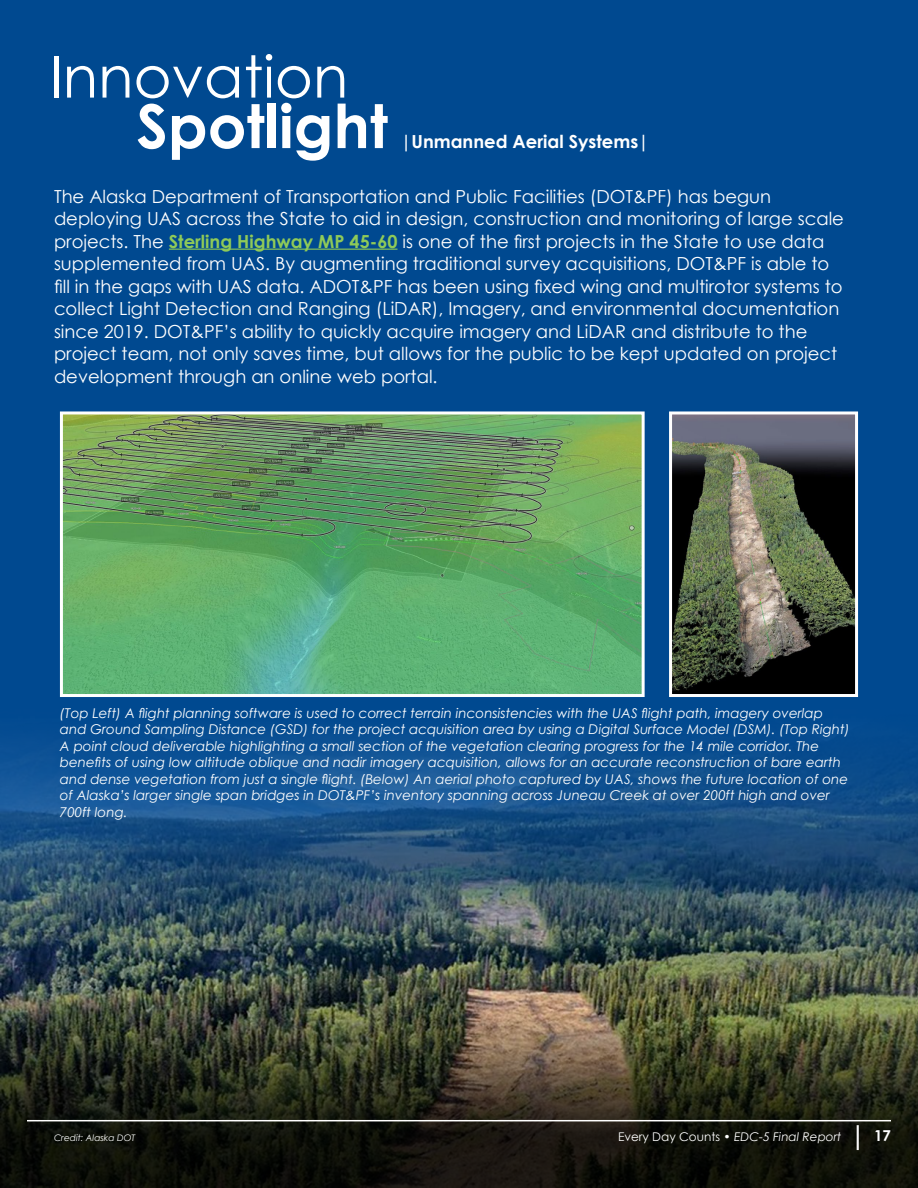
<style>
.page{position:relative;width:918px;height:1188px;background:#004990}
.page>*{position:absolute;margin:0;border:0;box-sizing:border-box;transform-origin:0 0}
.t1{font:18px/22.5px "Century Gothic";color:#fff}
.t2{font:700 18px "Century Gothic";color:#fff}
.t3{font:700 15px "Century Gothic";color:#fff}
.t4{font:italic 13.5px/16.5px "Century Gothic";color:#fff}
.t5{font:italic 12px "Century Gothic";color:#fff}
.t6{font:italic 9px "Century Gothic";color:#fff}
.s1{font-weight:700;color:#8fca58}
.s2{font-style:normal}
.s3{font-size:27px}
</style>
<div class="page">
<hr style="left:54px;top:56px;width:4px;height:42px;background:#fff">
<svg style="left:67px;top:66px;width:27px;height:32px"></svg>
<svg style="left:103px;top:66px;width:26px;height:32px"></svg>
<svg style="left:136px;top:66px;width:103px;height:32px"></svg>
<svg style="left:246px;top:54px;width:26px;height:44px"></svg>
<svg style="left:138px;top:104px;width:27px;height:45px"></svg>
<svg style="left:172px;top:104px;width:92px;height:56px"></svg>
<div style="left:268px;top:104px;width:8px;height:44px;background:#fff"></div>
<svg style="left:278px;top:66px;width:110px;height:95px"></svg>
<img style="left:0;top:663px;width:918px;height:328px">
<svg style="left:0;top:991px;width:918px;height:197px;background:#313121"></svg>
<hr style="left:169px;top:249px;width:228px;height:1px;background:#8fca58">
<hr style="left:27px;top:1120px;width:864px;height:1px;background:#fff">
<img style="left:64px;top:415px;width:577px;height:278px">
<div style="left:60px;top:411px;width:585px;height:286px;border:3px solid #fff"></div>
<img style="left:673px;top:415px;width:181px;height:278px">
<div style="left:669px;top:411px;width:189px;height:286px;border:3px solid #fff"></div>
<p class="t2" style="left:401px;top:128px;width:250px">|Unmanned Aerial Systems|</p>
<p class="t1" style="left:54px;top:184px;width:792px">The Alaska Department of Transportation and Public Facilities (DOT&amp;PF) has begun deploying UAS across the State to aid in design, construction and monitoring of large scale projects. The <span class="s1">Sterling Highway MP 45-60</span> is one of the first projects in the State to use data supplemented from UAS. By augmenting traditional survey acquisitions, DOT&amp;PF is able to fill in the gaps with UAS data. ADOT&amp;PF has been using fixed wing and multirotor systems to collect Light Detection and Ranging (LiDAR), Imagery, and environmental documentation since 2019. DOT&amp;PF’s ability to quickly acquire imagery and LiDAR and distribute to the project team, not only saves time, but allows for the public to be kept updated on project development through an online web portal.</p>
<p class="t4" style="left:60px;top:704px;width:791px">(Top Left) A flight planning software is used to correct terrain inconsistencies with the UAS flight path, imagery overlap and Ground Sampling Distance (GSD) for the project acquisition area by using a Digital Surface Model (DSM). (Top Right)<br>A point cloud deliverable highlighting a small section of the vegetation clearing progress for the 14 mile corridor. The benefits of using low altitude oblique and nadir imagery acquisition, allows for an accurate reconstruction of bare earth and dense vegetation from just a single flight. (Below) An aerial photo captured by UAS, shows the future location of one of Alaska’s larger single span bridges in DOT&amp;PF’s inventory spanning across Juneau Creek at over 200ft high and over 700ft long.</p>
<p class="t6" style="left:54px;top:1131px;width:83px">Credit: Alaska DOT</p>
<p class="t5" style="left:618px;top:1128px;width:225px"><span class="s2">Every Day Counts •</span> EDC-5 Final Report</p>
<p class="t3" style="left:850px;top:1124px;width:43px"><span class="s3">|</span> 17</p>
</div>
